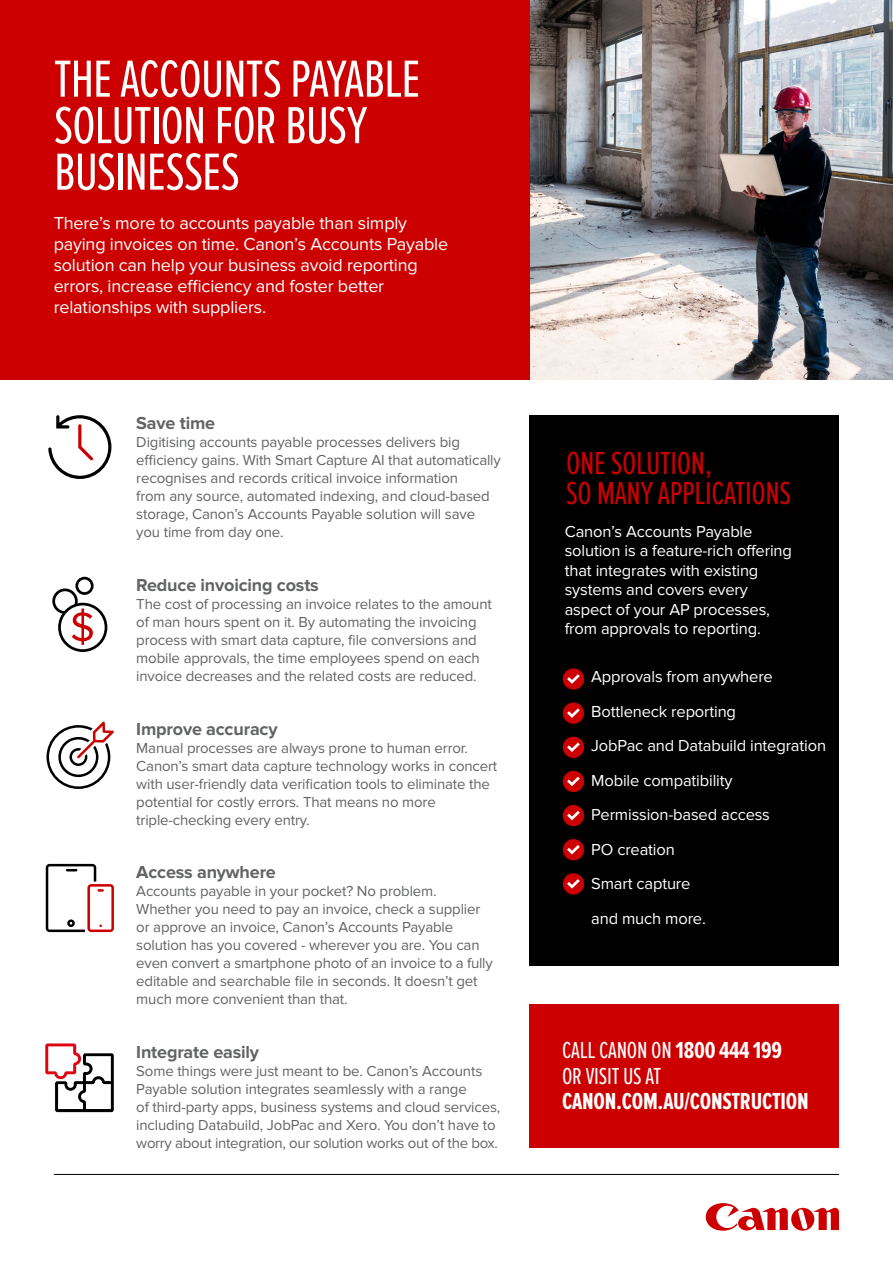
<style>
.page{position:relative;width:893px;height:1263px;background:#fff}
.page>*{position:absolute;margin:0;border:0;box-sizing:border-box;transform-origin:0 0}
.t1{font:54px/46.5px "Proxima Nova Ex Cn";letter-spacing:-.02em;color:#fff}
.t2{font:33px/30px "Proxima Nova Ex Cn";letter-spacing:-.01em;color:#c00}
.t3{font:24px/25.5px "Proxima Nova Ex Cn";letter-spacing:-.01em;color:#fff}
.t4{font:700 24px "Proxima Nova Ex Cn";letter-spacing:-.01em;color:#fff}
.t5{font:18px/21px "Proxima Nova";letter-spacing:-.01em;color:#fff}
.t6{font:700 18px "Proxima Nova";letter-spacing:-.01em;color:#626463}
.t7{font:16.5px/34.5px "Proxima Nova";letter-spacing:-.01em;color:#fff}
.t8{font:15px/18px "Proxima Nova";letter-spacing:-.01em;color:#626463}
.s1{font-weight:700}
</style>
<div class="page">
<img style="left:529px;top:0;width:364px;height:380px">
<div style="left:0;top:0;width:529px;height:380px;background:#c00"></div>
<div style="left:529px;top:415px;width:310px;height:550px;background:#000"></div>
<div style="left:563px;top:668px;width:21px;height:22px;background:#c00;border-radius:50%"></div>
<svg style="left:567px;top:674px;width:13px;height:10px"></svg>
<div style="left:563px;top:702px;width:21px;height:22px;background:#c00;border-radius:50%"></div>
<svg style="left:567px;top:708px;width:13px;height:10px"></svg>
<div style="left:563px;top:737px;width:21px;height:21px;background:#c00;border-radius:50%"></div>
<svg style="left:567px;top:742px;width:13px;height:10px"></svg>
<div style="left:563px;top:771px;width:21px;height:21px;background:#c00;border-radius:50%"></div>
<svg style="left:567px;top:777px;width:13px;height:9px"></svg>
<div style="left:563px;top:805px;width:21px;height:21px;background:#c00;border-radius:50%"></div>
<svg style="left:567px;top:811px;width:13px;height:9px"></svg>
<div style="left:563px;top:839px;width:21px;height:21px;background:#c00;border-radius:50%"></div>
<svg style="left:567px;top:845px;width:13px;height:9px"></svg>
<div style="left:563px;top:873px;width:21px;height:21px;background:#c00;border-radius:50%"></div>
<svg style="left:567px;top:879px;width:13px;height:10px"></svg>
<svg style="left:48px;top:415px;width:63px;height:64px"></svg>
<div style="left:529px;top:1004px;width:310px;height:144px;background:#c00"></div>
<svg style="left:46px;top:721px;width:68px;height:68px"></svg>
<svg style="left:46px;top:864px;width:68px;height:68px"></svg>
<svg style="left:45px;top:1043px;width:69px;height:69px"></svg>
<svg style="left:52px;top:577px;width:55px;height:75px"></svg>
<svg style="left:706px;top:1203px;width:133px;height:28px"></svg>
<hr style="left:54px;top:1174px;width:785px;height:1px;background:#000">
<h1 class="t1" style="left:54px;top:57px;width:368px">THE ACCOUNTS PAYABLE<br>SOLUTION FOR BUSY<br>BUSINESSES</h1>
<p class="t5" style="left:54px;top:213px;width:396px">There’s more to accounts payable than simply paying invoices on time. Canon’s Accounts Payable solution can help your business avoid reporting errors, increase efficiency and foster better relationships with suppliers.</p>
<p class="t6" style="left:136px;top:413px;width:80px">Save time</p>
<p class="t8" style="left:136px;top:434px;width:366px">Digitising accounts payable processes delivers big efficiency gains. With Smart Capture AI that automatically recognises and records critical invoice information<br>from any source, automated indexing, and cloud-based storage, Canon’s Accounts Payable solution will save you time from day one.</p>
<p class="t6" style="left:136px;top:575px;width:184px">Reduce invoicing costs</p>
<p class="t8" style="left:136px;top:595px;width:357px">The cost of processing an invoice relates to the amount of man hours spent on it. By automating the invoicing process with smart data capture, file conversions and mobile approvals, the time employees spend on each invoice decreases and the related costs are reduced.</p>
<p class="t6" style="left:136px;top:718px;width:143px">Improve accuracy</p>
<p class="t8" style="left:136px;top:739px;width:363px">Manual processes are always prone to human error.<br>Canon’s smart data capture technology works in concert with user-friendly data verification tools to eliminate the potential for costly errors. That means no more triple-checking every entry.</p>
<p class="t6" style="left:136px;top:862px;width:141px">Access anywhere</p>
<p class="t8" style="left:136px;top:882px;width:358px">Accounts payable in your pocket? No problem.<br>Whether you need to pay an invoice, check a supplier or approve an invoice, Canon’s Accounts Payable solution has you covered - wherever you are. You can even convert a smartphone photo of an invoice to a fully editable and searchable file in seconds. It doesn’t get much more convenient than that.</p>
<p class="t6" style="left:136px;top:1041px;width:124px">Integrate easily</p>
<p class="t8" style="left:136px;top:1062px;width:365px">Some things were just meant to be. Canon’s Accounts Payable solution integrates seamlessly with a range<br>of third-party apps, business systems and cloud services, including Databuild, JobPac and Xero. You don’t have to worry about integration, our solution works out of the box.</p>
<h2 class="t2" style="left:566px;top:449px;width:227px">ONE SOLUTION,<br>SO MANY APPLICATIONS</h2>
<p class="t7" style="left:565px;top:522px;width:229px;line-height:19.5px">Canon’s Accounts Payable solution is a feature-rich offering that integrates with existing systems and covers every aspect of your AP processes, from approvals to reporting.</p>
<p class="t7" style="left:591px;top:660px;width:236px">Approvals from anywhere<br>Bottleneck reporting<br>JobPac and Databuild integration<br>Mobile compatibility<br>Permission-based access<br>PO creation<br>Smart capture<br>and much more.</p>
<h3 class="t3" style="left:562px;top:1038px;width:221px">CALL CANON ON <span class="s1">1800 444 199<br></span>OR VISIT US AT</h3>
<h3 class="t4" style="left:562px;top:1088px;width:248px">CANON.COM.AU/CONSTRUCTION</h3>
</div>
